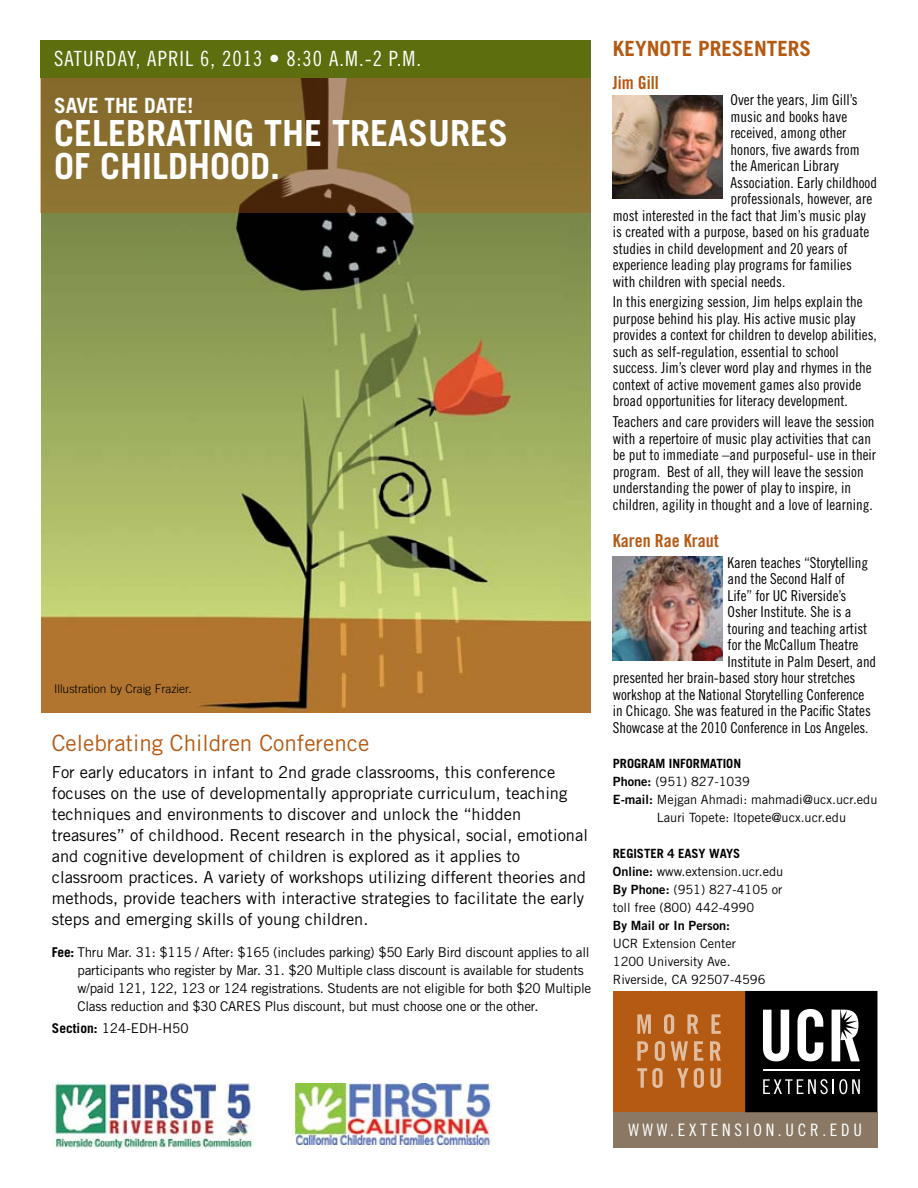
<style>
.page{position:relative;width:918px;height:1188px;background:#fff}
.page>*{position:absolute;margin:0;border:0;box-sizing:border-box;transform-origin:0 0}
.t1{font:700 36px/33px "Trade Gothic LT Std";color:#fff}
.t2{font:22.5px "Trade Gothic LT Std";color:#b55a13}
.t3{font:21px "Trade Gothic LT Std Cn 18";letter-spacing:.05em;color:#fff}
.t4{font:700 21px "Trade Gothic LT Std";color:#b55a13}
.t5{font:700 21px "Trade Gothic LT Std";color:#fff}
.t6{font:18px "Trade Gothic LT Std Bd Cn 20";color:#b55a13}
.t7{font:17.1px "Trade Gothic LT Std Cn 18";letter-spacing:.215em;color:#fff}
.t8{font:16.5px/21px "Trade Gothic LT Std";color:#000}
.t9{font:15px/16.5px "Trade Gothic LT Std Cn 18";color:#000}
.t10{font:13.5px/18px "Trade Gothic LT Std";letter-spacing:-.02em;color:#000}
.t11{font:13.5px "Trade Gothic LT Std";color:#000}
.t12{font:12.75px/18px "Trade Gothic LT Std";color:#000}
.t13{font:700 12.75px "Trade Gothic LT Std";color:#000}
.t14{font:12.75px "Trade Gothic LT Std Bd 2";color:#000}
.t15{font:300 12px "Trade Gothic LT Std";color:#000}
.s1{font-weight:700}
.s2{font-family:"Trade Gothic LT Std Bd 2"}
</style>
<div class="page">
<div style="left:613px;top:991px;width:132px;height:121px;background:#b55a13"></div>
<svg style="left:637px;top:1014px;width:14px;height:20px"></svg>
<svg style="left:664px;top:1014px;width:10px;height:20px"></svg>
<svg style="left:687px;top:1014px;width:11px;height:20px"></svg>
<svg style="left:711px;top:1014px;width:10px;height:20px"></svg>
<svg style="left:637px;top:1041px;width:11px;height:20px"></svg>
<svg style="left:655px;top:1041px;width:10px;height:20px"></svg>
<svg style="left:671px;top:1041px;width:17px;height:20px"></svg>
<svg style="left:694px;top:1041px;width:9px;height:20px"></svg>
<svg style="left:710px;top:1041px;width:11px;height:20px"></svg>
<svg style="left:637px;top:1068px;width:26px;height:20px"></svg>
<svg style="left:677px;top:1068px;width:27px;height:20px"></svg>
<svg style="left:710px;top:1068px;width:11px;height:20px"></svg>
<div style="left:613px;top:1112px;width:265px;height:36px;background:#8a7864"></div>
<div style="left:745px;top:991px;width:132px;height:121px;background:#000"></div>
<svg style="left:763px;top:1079px;width:97px;height:15px"></svg>
<hr style="left:763px;top:1070px;width:97px;height:1px;background:#fff">
<svg style="left:763px;top:1010px;width:26px;height:51px"></svg>
<svg style="left:797px;top:1009px;width:26px;height:52px"></svg>
<svg style="left:832px;top:1010px;width:28px;height:51px"></svg>
<img style="left:42px;top:213px;width:548px;height:500px">
<svg style="left:40px;top:78px;width:551px;height:135px;background:#866a2f"></svg>
<div style="left:40px;top:40px;width:551px;height:38px;background:#5c6e0e"></div>
<img style="left:613px;top:95px;width:110px;height:103px">
<img style="left:613px;top:557px;width:110px;height:103px">
<img style="left:295px;top:1083px;width:197px;height:61px">
<img style="left:52px;top:1082px;width:201px;height:67px">
<h3 class="t3" style="left:54px;top:47px;width:369px">SATURDAY, April 6, 2013 • 8:30 a.m.-2 p.m.</h3>
<h3 class="t5" style="left:54px;top:93px;width:141px">SAVE THE DATE!</h3>
<h1 class="t1" style="left:54px;top:117px;width:456px">CELEBRATING THE TREASURES<br>OF CHILDHOOD.</h1>
<p class="t15" style="left:54px;top:682px;width:139px">Illustration by Craig Frazier.</p>
<h2 class="t2" style="left:52px;top:729px;width:319px">Celebrating Children Conference</h2>
<p class="t8" style="left:52px;top:762px;width:538px">For early educators in infant to 2nd grade classrooms, this conference focuses on the use of developmentally appropriate curriculum, teaching techniques and environments to discover and unlock the “hidden treasures” of childhood. Recent research in the physical, social, emotional and cognitive development of children is explored as it applies to classroom practices. A variety of workshops utilizing different theories and methods, provide teachers with interactive strategies to facilitate the early steps and emerging skills of young children.</p>
<p class="t10" style="left:77px;top:943px;width:515px;text-indent:-26px"><span class="s1">FEE:</span> Thru Mar. 31: $115 / After: $165 (includes parking) $50 Early Bird discount applies to all participants who register by Mar. 31. $20 Multiple class discount is available for students w/paid 121, 122, 123 or 124 registrations. Students are not eligible for both $20 Multiple Class reduction and $30 CARES Plus discount, but must choose one or the other.</p>
<p class="t11" style="left:52px;top:1020px;width:138px"><span class="s1">SECTION:</span> 124-EDH-H50</p>
<h3 class="t4" style="left:613px;top:35px;width:200px">KEYNOTE PRESENTERS</h3>
<p class="t6" style="left:613px;top:71px;width:47px">Jim Gill</p>
<p class="t9" style="left:731px;top:91px;width:129px">Over the years, Jim Gill’s</p>
<p class="t9" style="left:731px;top:108px;width:118px">music and books have</p>
<p class="t9" style="left:731px;top:124px;width:117px">received, among other</p>
<p class="t9" style="left:731px;top:141px;width:131px">honors, five awards from</p>
<p class="t9" style="left:731px;top:157px;width:110px">the American Library</p>
<p class="t9" style="left:731px;top:174px;width:148px">Association. Early childhood</p>
<p class="t9" style="left:731px;top:190px;width:143px">professionals, however, are</p>
<p class="t9" style="left:613px;top:207px;width:255px">most interested in the fact that Jim’s music play</p>
<p class="t9" style="left:613px;top:223px;width:258px">is created with a purpose, based on his graduate</p>
<p class="t9" style="left:613px;top:240px;width:236px">studies in child development and 20 years of</p>
<p class="t9" style="left:613px;top:256px;width:241px">experience leading play programs for families</p>
<p class="t9" style="left:613px;top:273px;width:174px">with children with special needs.</p>
<p class="t9" style="left:613px;top:294px;width:266px">In this energizing session, Jim helps explain the purpose behind his play. His active music play provides a context for children to develop abilities, such as self-regulation, essential to school success. Jim’s clever word play and rhymes in the context of active movement games also provide broad opportunities for literacy development.</p>
<p class="t9" style="left:613px;top:414px;width:265px">Teachers and care providers will leave the session with a repertoire of music play activities that can be put to immediate –and purposeful- use in their program. Best of all, they will leave the session understanding the power of play to inspire, in children, agility in thought and a love of learning.</p>
<p class="t6" style="left:613px;top:530px;width:107px">Karen Rae Kraut</p>
<p class="t9" style="left:728px;top:554px;width:142px">Karen teaches “Storytelling</p>
<p class="t9" style="left:728px;top:571px;width:119px">and the Second Half of</p>
<p class="t9" style="left:728px;top:587px;width:120px">Life” for UC Riverside’s</p>
<p class="t9" style="left:728px;top:604px;width:125px">Osher Institute. She is a</p>
<p class="t9" style="left:728px;top:620px;width:141px">touring and teaching artist</p>
<p class="t9" style="left:728px;top:637px;width:132px">for the McCallum Theatre</p>
<p class="t9" style="left:728px;top:653px;width:150px">Institute in Palm Desert, and</p>
<p class="t9" style="left:613px;top:670px;width:244px">presented her brain-based story hour stretches</p>
<p class="t9" style="left:613px;top:686px;width:253px">workshop at the National Storytelling Conference</p>
<p class="t9" style="left:613px;top:703px;width:259px">in Chicago. She was featured in the Pacific States</p>
<p class="t9" style="left:613px;top:719px;width:257px">Showcase at the 2010 Conference in Los Angeles.</p>
<p class="t13" style="left:613px;top:756px;width:130px">PROGRAM INFORMATION</p>
<p class="t12" style="left:613px;top:772px;width:139px"><span class="s2">Phone:</span> (951) 827-1039</p>
<p class="t12" style="left:613px;top:790px;width:266px"><span class="s2">E-mail:</span> Mejgan Ahmadi: mahmadi@ucx.ucr.edu</p>
<p class="t12" style="left:657px;top:808px;width:191px">Lauri Topete: ltopete@ucx.ucr.edu</p>
<p class="t13" style="left:613px;top:846px;width:8px">REGISTER</p>
<p class="t13" style="left:667px;top:846px;width:19px">4 EASY</p>
<p class="t12" style="left:613px;top:844px;width:172px;text-indent:96px"><span class="s1">WAYS<br></span><span class="s2">Online:</span> www.extension.ucr.edu<br><span class="s2">By Phone:</span> (951) 827-4105 or toll free (800) 442-4990</p>
<p class="t14" style="left:613px;top:918px;width:119px">By Mail or In Person:</p>
<p class="t12" style="left:613px;top:934px;width:154px">UCR Extension Center<br>1200 University Ave.<br>Riverside, CA 92507-4596</p>
<p class="t7" style="left:628px;top:1119px;width:235px">www.extension.ucr.edu</p>
</div>
